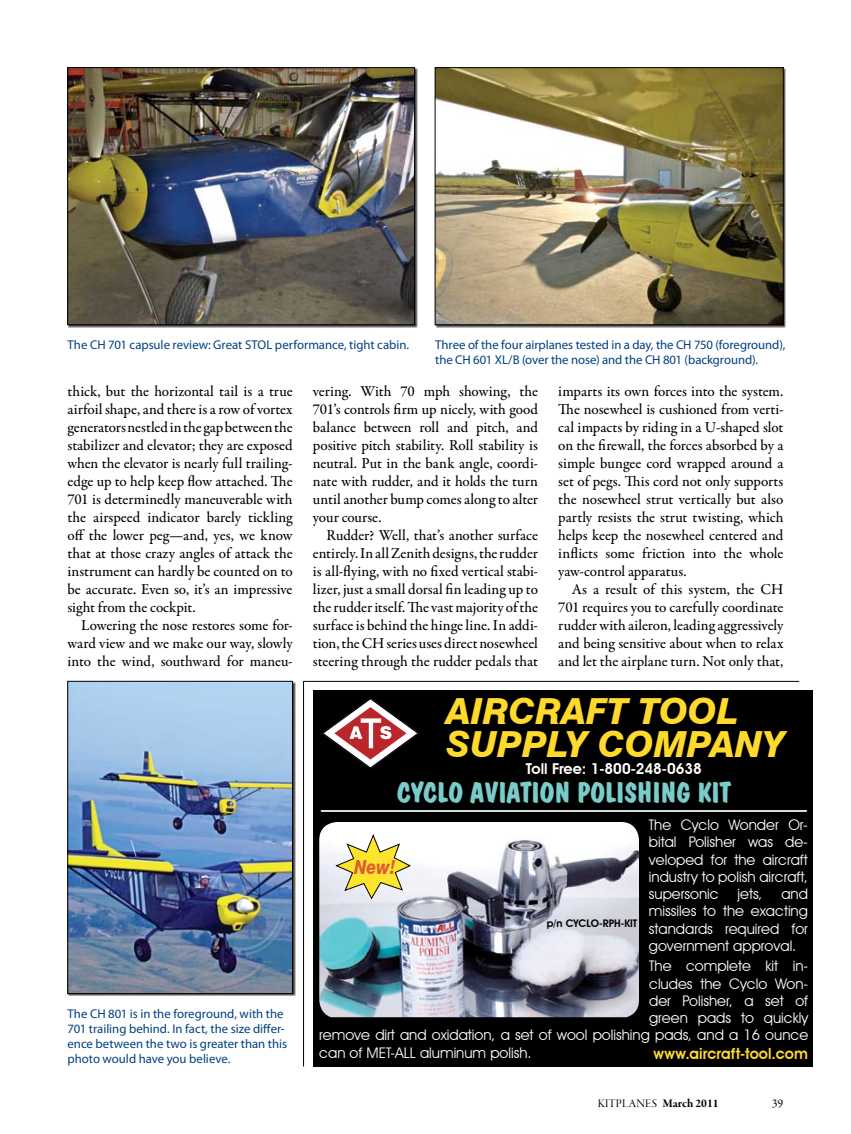
<style>
.page{position:relative;width:851px;height:1134px;background:#fff}
.page>*{position:absolute;margin:0;border:0;box-sizing:border-box;transform-origin:0 0}
.t1{font:italic 800 36px/33px "Swiss 721 BT";color:#ffda2c}
.t2{font:28.5px "Dom Bold BT";color:#79ccc9}
.t3{font:italic 800 19.35px "Swiss 721 BT";color:#db5c33;scale:.84 1}
.t4{font:600 15.45px "Avant Garde IT Cby BT";letter-spacing:.005em;color:#ffda2c}
.t5{font:500 15.3px/18px "Garamond Premr Pro";letter-spacing:-.005em;color:#000;text-align:justify}
.t6{font:600 15px "Avant Garde IT Cby BT";color:#fff}
.t7{font:14.7px/17.2px "Avant Garde IT Cby BT";color:#fff;text-align:justify}
.t8{font:12.75px/15px "Myriad Pro";color:#004080}
.t9{font:12px "Garamond Premr Pro Disp";letter-spacing:.02em;color:#000}
.t10{font:12px "Garamond Premr Pro";color:#000}
.t11{font:600 10.5px "Avant Garde IT Cby BT";color:#000}
.s1{font-family:"Garamond Premr Pro Bd Subh"}
</style>
<div class="page">
<div style="left:313px;top:690px;width:500px;height:376px;background:#000"></div>
<svg style="left:321px;top:697px;width:99px;height:72px"></svg>
<img style="left:319px;top:822px;width:320px;height:195px">
<svg style="left:336px;top:835px;width:74px;height:64px;background:#e9de97"></svg>
<div style="left:321px;top:810px;width:486px;height:2px;border:2px solid #dadbdb"></div>
<hr style="left:304px;top:681px;width:495px;height:1px;background:#000">
<hr style="left:303px;top:681px;width:1px;height:385px;background:#000">
<div style="left:68px;top:68px;width:349px;height:260px;background:#000;opacity:.75"></div>
<img style="left:69px;top:69px;width:343px;height:254px">
<div style="left:67px;top:67px;width:347px;height:258px;border:1px solid #000"></div>
<img style="left:437px;top:70px;width:344px;height:253px">
<div style="left:435px;top:68px;width:348px;height:257px;border:1px solid #000"></div>
<img style="left:70px;top:683px;width:221px;height:309px">
<div style="left:68px;top:681px;width:225px;height:313px;border:1px solid #000"></div>
<p class="t8" style="left:68px;top:337px;width:343px">The CH 701 capsule review: Great STOL performance, tight cabin.</p>
<p class="t8" style="left:435px;top:337px;width:351px">Three of the four airplanes tested in a day, the CH 750 (foreground), the CH 601 XL/B (over the nose) and the CH 801 (background).</p>
<p class="t5" style="left:68px;top:382px;width:227px">thick, but the horizontal tail is a true airfoil shape, and there is a row of vortex generators nestled in the gap between the stabilizer and elevator; they are exposed when the elevator is nearly full trailing&shy;edge up to help keep flow attached. The 701 is determinedly maneuverable with the airspeed indicator barely tickling off the lower peg—and, yes, we know that at those crazy angles of attack the instrument can hardly be counted on to be accurate. Even so, it’s an impressive sight from the cockpit.</p>
<p class="t5" style="left:67px;top:616px;width:227px;text-indent:14px">Lowering the nose restores some for&shy;ward view and we make our way, slowly into the wind, southward for maneu-</p>
<p class="t8" style="left:68px;top:1006px;width:221px">The CH 801 is in the foreground, with the 701 trailing behind. In fact, the size differ&shy;ence between the two is greater than this photo would have you believe.</p>
<p class="t5" style="left:313px;top:382px;width:227px">vering. With 70 mph showing, the 701’s controls firm up nicely, with good balance between roll and pitch, and positive pitch stability. Roll stability is neutral. Put in the bank angle, coordi&shy;nate with rudder, and it holds the turn until another bump comes along to alter your course.</p>
<p class="t5" style="left:313px;top:526px;width:227px;text-indent:14px">Rudder? Well, that’s another surface entirely. In all Zenith designs, the rudder is all-flying, with no fixed vertical stabi&shy;lizer, just a small dorsal fin leading up to the rudder itself. The vast majority of the surface is behind the hinge line. In addi&shy;tion, the CH series uses direct nosewheel steering through the rudder pedals that</p>
<h1 class="t1" style="left:446px;top:695px;width:340px">AIRCRAFT TOOL<br>SUPPLY COMPANY</h1>
<p class="t6" style="left:526px;top:759px;width:177px">Toll Free: 1-800-248-0638</p>
<h2 class="t2" style="left:397px;top:775px;width:335px">CYCLO AVIATION POLISHING KIT</h2>
<p class="t5" style="left:558px;top:383px;width:227px">imparts its own forces into the system.<br>The nosewheel is cushioned from verti&shy;cal impacts by riding in a U-shaped slot on the firewall, the forces absorbed by a simple bungee cord wrapped around a set of pegs. This cord not only supports the nosewheel strut vertically but also partly resists the strut twisting, which helps keep the nosewheel centered and inflicts some friction into the whole yaw-control apparatus.</p>
<p class="t5" style="left:558px;top:580px;width:227px;text-indent:14px">As a result of this system, the CH 701 requires you to carefully coordinate rudder with aileron, leading aggressively and being sensitive about when to relax and let the airplane turn. Not only that,</p>
<p class="t7" style="left:648px;top:816px;width:161px">The Cyclo Wonder Or&shy;bital Polisher was de&shy;veloped for the aircraft industry to polish aircraft, supersonic</p>
<p class="t3" style="left:354px;top:856px;width:51px">New!</p>
<p class="t7" style="left:648px;top:885px;width:161px;text-indent:132px">and missiles to the exacting standards required for government approval.</p>
<p class="t7" style="left:649px;top:958px;width:161px">The complete kit in-</p>
<p class="t7" style="left:649px;top:975px;width:161px">cludes the Cyclo Won-</p>
<p class="t7" style="left:649px;top:992px;width:161px">der Polisher, a set of</p>
<p class="t7" style="left:649px;top:1009px;width:161px">green pads to quickly</p>
<p class="t7" style="left:319px;top:1026px;width:490px">remove dirt and oxidation, a set of wool polishing pads, and a 16 ounce</p>
<p class="t7" style="left:319px;top:1044px;width:214px">can of MET-ALL aluminum polish.</p>
<p class="t4" style="left:653px;top:1044px;width:156px">www.aircraft-tool.com</p>
<p class="t7" style="left:737px;top:885px;width:26px">jets,</p>
<p class="t11" style="left:547px;top:917px;width:92px">p/n CYCLO-RPH-KIT</p>
<p class="t9" style="left:597px;top:1097px;width:122px">KITPLANES <span class="s1">March 2011</span></p>
<p class="t10" style="left:771px;top:1096px;width:13px">39</p>
</div>
